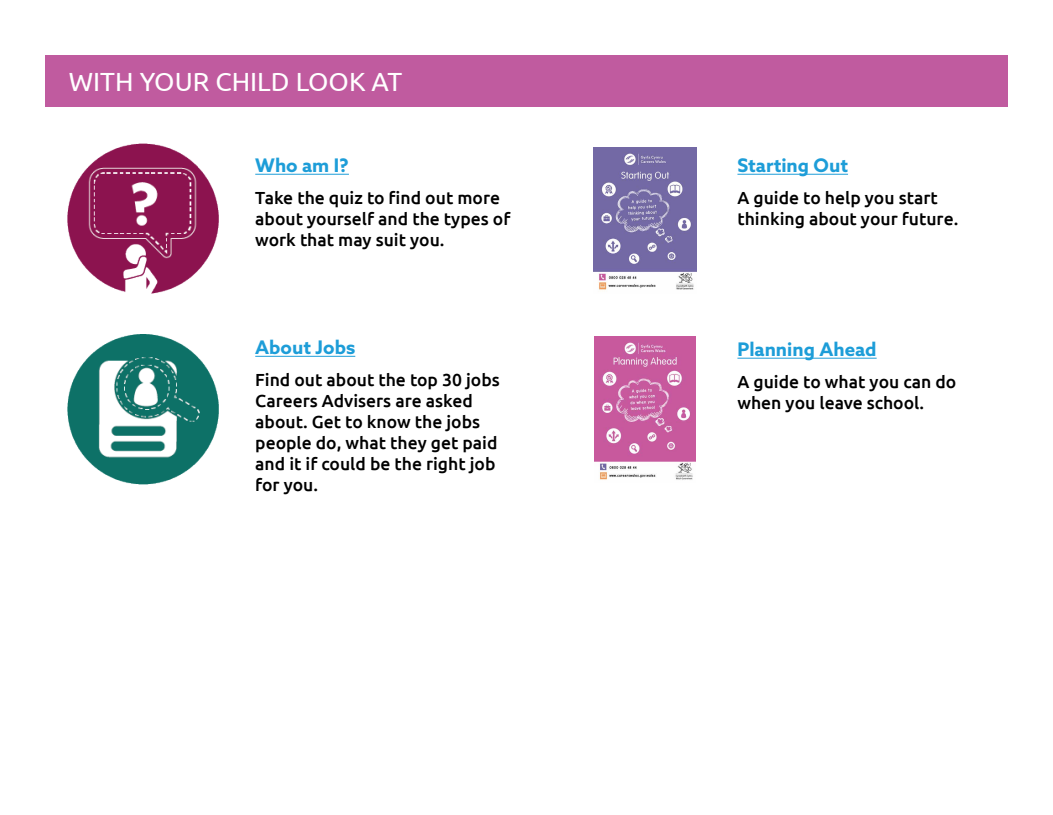
<style>
.page{position:relative;width:1053px;height:815px;background:#fff}
.page>*{position:absolute;margin:0;border:0;box-sizing:border-box;transform-origin:0 0}
.t1{font:26.25px "Ubuntu";color:#fff}
.t2{font:700 18.75px "Azo Sans";color:#1d9dd8}
.t3{font:500 17.5px/21px "Ubuntu";color:#000}
</style>
<div class="page">
<div style="left:45px;top:56px;width:962px;height:51px;background:#c05b9f"></div>
<img style="left:594px;top:336px;width:101px;height:144px">
<img style="left:68px;top:334px;width:150px;height:151px">
<img style="left:68px;top:143px;width:150px;height:151px">
<img style="left:593px;top:148px;width:103px;height:142px">
<hr style="left:255px;top:174px;width:94px;height:1px;background:#1d9dd8">
<hr style="left:255px;top:356px;width:100px;height:1px;background:#1d9dd8">
<hr style="left:737px;top:174px;width:111px;height:1px;background:#1d9dd8">
<hr style="left:737px;top:358px;width:139px;height:1px;background:#1d9dd8">
<h1 class="t1" style="left:69px;top:66px;width:335px">WITH YOUR CHILD LOOK AT</h1>
<p class="t2" style="left:255px;top:153px;width:95px">Who am I?</p>
<p class="t3" style="left:255px;top:186px;width:256px">Take the quiz to find out more about yourself and the types of work that may suit you.</p>
<p class="t2" style="left:255px;top:335px;width:101px">About Jobs</p>
<p class="t3" style="left:255px;top:368px;width:246px">Find out about the top 30 jobs<br>Careers Advisers are asked about. Get to know the jobs people do, what they get paid and it if could be the right job for you.</p>
<p class="t2" style="left:737px;top:153px;width:112px">Starting Out</p>
<p class="t3" style="left:737px;top:186px;width:222px">A guide to help you start thinking about your future.</p>
<p class="t2" style="left:737px;top:337px;width:141px">Planning Ahead</p>
<p class="t3" style="left:737px;top:370px;width:220px">A guide to what you can do when you leave school.</p>
</div>
